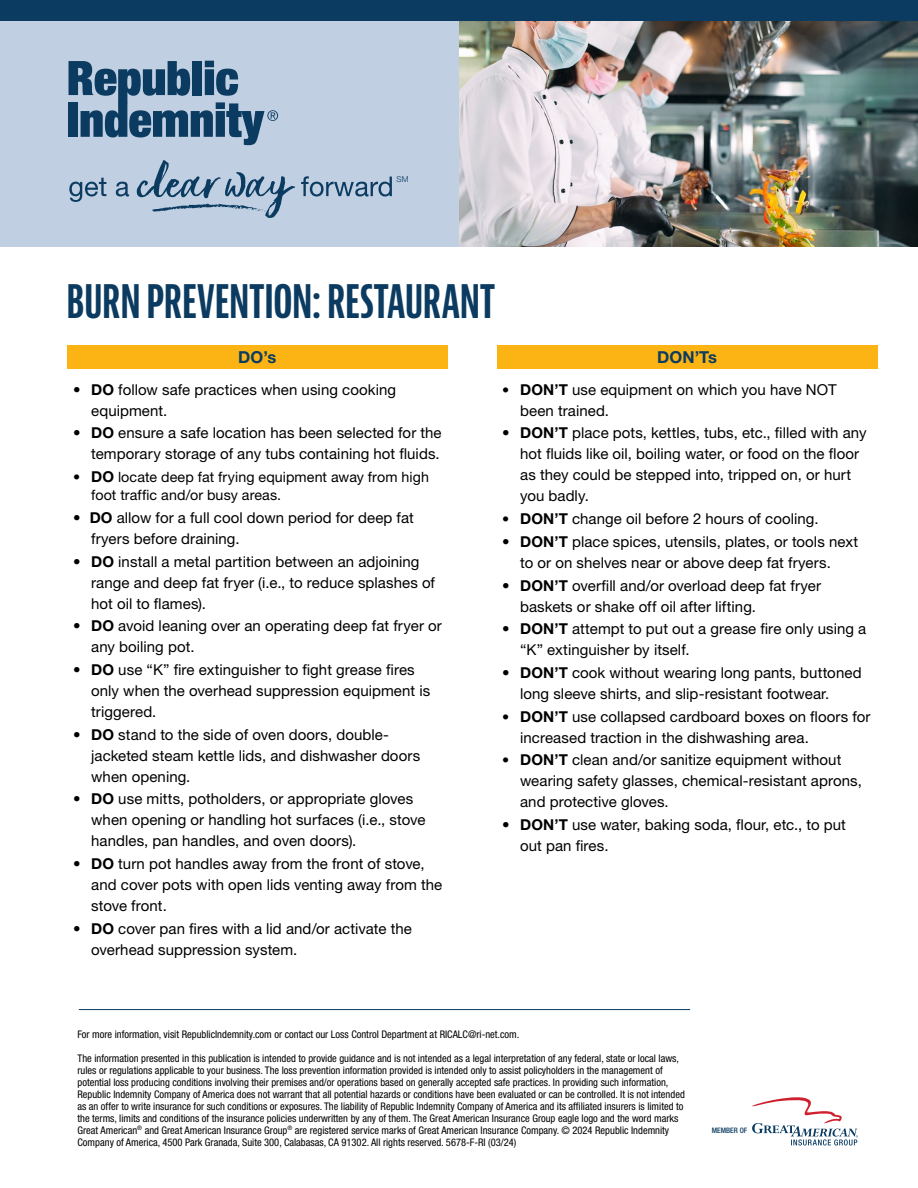
<style>
.page{position:relative;width:918px;height:1188px;background:#fff}
.page>*{position:absolute;margin:0;border:0;box-sizing:border-box;transform-origin:0 0}
.t1{font:700 extra-condensed 45px "Bernina Sans";letter-spacing:-.005em;color:#0b3b60}
.t2{font:700 16.5px "Helvetica Neue LT Std";letter-spacing:.005em;color:#0b3b60}
.t3{font:15px/21px "Helvetica Neue LT Std";letter-spacing:.005em;color:#000}
.t4{font:14.25px/18px "Helvetica Neue LT Std";letter-spacing:.005em;color:#000}
.t5{font:condensed 10.5px/12px "Helvetica Neue LT Std";color:#000}
.t6{font:300 8.1px "Helvetica Neue LT Std";color:#0b3b60}
.t7{font:500 condensed 7.5px "Helvetica Neue LT Std";color:#0b3b60}
.s1{font-weight:700}
.s2{font-weight:700;font-size:15px}
.s3{font-size:14.25px}
</style>
<div class="page">
<img style="left:459px;top:21px;width:459px;height:225px">
<div style="left:0;top:0;width:459px;height:246px;background:#c0cfe2"></div>
<svg style="left:752px;top:1097px;width:106px;height:49px"></svg>
<div style="left:67px;top:346px;width:380px;height:23px;background:#fcb415"></div>
<div style="left:497px;top:346px;width:380px;height:23px;background:#fcb415"></div>
<div style="left:68px;top:103px;width:10px;height:34px;background:#0b3b60"></div>
<svg style="left:69px;top:61px;width:209px;height:84px"></svg>
<div style="left:0;top:0;width:918px;height:21px;background:#0b3b60"></div>
<hr style="left:79px;top:1009px;width:611px;height:1px;background:#0b3b60">
<svg style="left:69px;top:178px;width:37px;height:24px"></svg>
<svg style="left:116px;top:182px;width:13px;height:14px"></svg>
<svg style="left:301px;top:176px;width:91px;height:20px"></svg>
<svg style="left:137px;top:160px;width:158px;height:58px"></svg>
<p class="t6" style="left:397px;top:175px;width:13px">SM</p>
<h1 class="t1" style="left:67px;top:276px;width:430px">BURN PREVENTION: RESTAURANT</h1>
<p class="t2" style="left:238px;top:347px;width:40px">DO’s</p>
<p class="t2" style="left:657px;top:347px;width:62px">DON’Ts</p>
<p class="t3" style="left:91px;top:379px;width:306px;text-indent:-18px"><span class="s1">• DO</span> follow safe practices when using cooking equipment.</p>
<p class="t3" style="left:73px;top:422px;width:370px;text-align:right">• <span class="s1">DO</span> ensure a safe location has been selected for the temporary storage of any tubs containing hot fluids.</p>
<p class="t4" style="left:91px;top:468px;width:339px;text-indent:-18px">• <span class="s2">DO</span> locate deep fat frying equipment away from high foot traffic and/or busy areas.</p>
<p class="t3" style="left:91px;top:507px;width:324px;text-indent:-18px"><span class="s1">• DO</span> allow for a full cool down period for deep fat fryers before draining.</p>
<p class="t3" style="left:91px;top:551px;width:345px;text-indent:-18px"><span class="s1">• DO</span> install a metal partition between an adjoining range and deep fat fryer (i.e., to reduce splashes of hot oil to flames).</p>
<p class="t3" style="left:91px;top:615px;width:352px;text-indent:-18px"><span class="s1">• DO</span> avoid leaning over an operating deep fat fryer or any boiling pot.</p>
<p class="t3" style="left:91px;top:659px;width:341px;text-indent:-18px">• <span class="s1">DO</span> use “K” fire extinguisher to fight grease fires only when the overhead suppression equipment is triggered.</p>
<p class="t3" style="left:91px;top:724px;width:330px;text-indent:-18px">• <span class="s1">DO</span> stand to the side of oven doors, double&shy;jacketed steam kettle lids, and dishwasher doors when opening.</p>
<p class="t3" style="left:91px;top:788px;width:336px;text-indent:-18px">• <span class="s1">DO</span> use mitts, potholders, or appropriate gloves when opening or handling hot surfaces (i.e., stove handles, pan handles, and oven doors).</p>
<p class="t3" style="left:91px;top:853px;width:353px;text-indent:-18px">• <span class="s1">DO</span> turn pot handles away from the front of stove, and cover pots with open lids venting away from the stove front.</p>
<p class="t3" style="left:91px;top:918px;width:322px;text-indent:-18px">• <span class="s1">DO</span> cover pan fires with a lid and/or activate the overhead suppression system.</p>
<p class="t3" style="left:520px;top:379px;width:318px;text-indent:-18px"><span class="s3">•</span> <span class="s1">DON’T</span> use equipment on which you have NOT been trained.</p>
<p class="t3" style="left:520px;top:422px;width:348px;text-indent:-18px">• <span class="s1">DON’T</span> place pots, kettles, tubs, etc., filled with any hot fluids like oil, boiling water, or food on the floor as they could be stepped into, tripped on, or hurt you badly.</p>
<p class="t3" style="left:502px;top:508px;width:318px"><span class="s3">•</span> <span class="s1">DON’T</span> change oil before 2 hours of cooling.</p>
<p class="t3" style="left:520px;top:531px;width:340px;text-indent:-18px">• <span class="s1">DON’T</span> place spices, utensils, plates, or tools next to or on shelves near or above deep fat fryers.</p>
<p class="t3" style="left:520px;top:575px;width:303px;text-indent:-18px">• <span class="s1">DON’T</span> overfill and/or overload deep fat fryer baskets or shake off oil after lifting.</p>
<p class="t3" style="left:520px;top:618px;width:348px;text-indent:-18px">• <span class="s1">DON’T</span> attempt to put out a grease fire only using a “K” extinguisher by itself.</p>
<p class="t3" style="left:520px;top:662px;width:343px;text-indent:-18px">• <span class="s1">DON’T</span> cook without wearing long pants, buttoned long sleeve shirts, and slip-resistant footwear.</p>
<p class="t3" style="left:520px;top:706px;width:352px;text-indent:-18px"><span class="s3">•</span> <span class="s1">DON’T</span> use collapsed cardboard boxes on floors for increased traction in the dishwashing area.</p>
<p class="t3" style="left:520px;top:749px;width:343px;text-indent:-18px"><span class="s3">•</span> <span class="s1">DON’T</span> clean and/or sanitize equipment without wearing safety glasses, chemical-resistant aprons, and protective gloves.</p>
<p class="t3" style="left:520px;top:814px;width:327px;text-indent:-18px">• <span class="s1">DON’T</span> use water, baking soda, flour, etc., to put out pan fires.</p>
<p class="t5" style="left:77px;top:1028px;width:443px">For more information, visit RepublicIndemnity.com or contact our Loss Control Department at RICALC@ri-net.com.</p>
<p class="t5" style="left:77px;top:1052px;width:609px">The information presented in this publication is intended to provide guidance and is not intended as a legal interpretation of any federal, state or local laws, rules or regulations applicable to your business. The loss prevention information provided is intended only to assist policyholders in the management of potential loss producing conditions involving their premises and/or operations based on generally accepted safe practices. In providing such information, Republic Indemnity Company of America does not warrant that all potential hazards or conditions have been evaluated or can be controlled. It is not intended as an offer to write insurance for such conditions or exposures. The liability of Republic Indemnity Company of America and its affiliated insurers is limited to the terms, limits and conditions of the insurance policies underwritten by any of them. The Great American Insurance Group eagle logo and the word marks Great American<sup>®</sup> and Great American Insurance Group<sup>®</sup> are registered service marks of Great American Insurance Company. © 2024 Republic Indemnity Company of America, 4500 Park Granada, Suite 300, Calabasas, CA 91302. All rights reserved. 5678-F-RI (03/24)</p>
<p class="t7" style="left:712px;top:1126px;width:37px">MEMBER OF</p>
</div>
